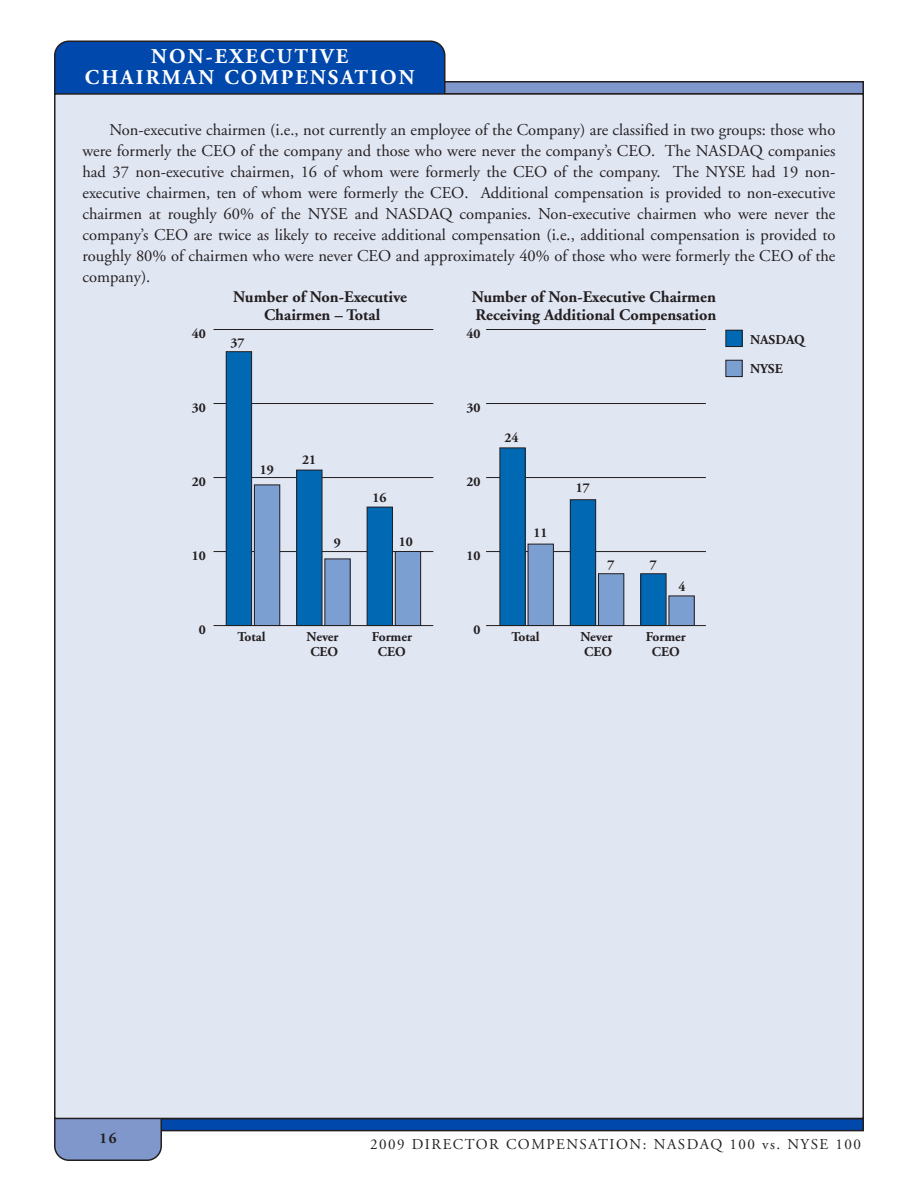
<style>
.page{position:relative;width:918px;height:1188px;background:#fff}
.page>*{position:absolute;margin:0;border:0;box-sizing:border-box;transform-origin:0 0}
.t1{font:700 21px/21px "Adobe Garamond";letter-spacing:.105em;color:#fff;text-align:center}
.t2{font:16.5px/21px "Adobe Garamond";color:#231f20;text-align:justify}
.t3{font:700 16.2px/17.5px "Adobe Garamond";color:#231f20;text-align:center}
.t4{font:15px "Adobe Garamond";letter-spacing:.1em;color:#231f20}
.t5{font:700 15px "Adobe Garamond";color:#231f20}
.t6{font:700 13.5px/14.9px "Adobe Garamond";color:#231f20}
</style>
<div class="page">
<div style="left:55px;top:82px;width:808px;height:12px;background:#7f97cb"></div>
<div style="left:54px;top:81px;width:810px;height:13px;border:2px solid #231f20"></div>
<div style="left:54px;top:40px;width:392px;height:53px;background:#0048ac"></div>
<div style="left:55px;top:1119px;width:808px;height:12px;background:#0048ac"></div>
<div style="left:54px;top:1118px;width:810px;height:13px;border:2px solid #231f20"></div>
<svg style="left:54px;top:1119px;width:108px;height:42px;background:#7b91c1"></svg>
<div style="left:55px;top:94px;width:808px;height:1024px;background:#e1e6f3"></div>
<hr style="left:213px;top:625px;width:220px;height:1px;background:#231f20">
<hr style="left:213px;top:551px;width:220px;height:1px;background:#231f20">
<hr style="left:213px;top:477px;width:220px;height:1px;background:#231f20">
<hr style="left:213px;top:403px;width:220px;height:1px;background:#231f20">
<hr style="left:213px;top:329px;width:220px;height:1px;background:#231f20">
<hr style="left:486px;top:625px;width:220px;height:1px;background:#231f20">
<hr style="left:486px;top:551px;width:220px;height:1px;background:#231f20">
<hr style="left:486px;top:477px;width:220px;height:1px;background:#231f20">
<hr style="left:486px;top:403px;width:220px;height:1px;background:#231f20">
<hr style="left:486px;top:329px;width:220px;height:1px;background:#231f20">
<div style="left:726px;top:330px;width:16px;height:17px;background:#0168b3"></div>
<div style="left:726px;top:330px;width:17px;height:17px;border:1px solid #231f20"></div>
<div style="left:726px;top:360px;width:16px;height:17px;background:#7c9fd2"></div>
<div style="left:726px;top:360px;width:17px;height:17px;border:1px solid #231f20"></div>
<div style="left:254px;top:485px;width:26px;height:141px;background:#7c9fd2"></div>
<div style="left:254px;top:484px;width:26px;height:142px;border:1px solid #231f20"></div>
<div style="left:325px;top:559px;width:25px;height:67px;background:#7c9fd2"></div>
<div style="left:324px;top:558px;width:27px;height:68px;border:1px solid #231f20"></div>
<div style="left:395px;top:551px;width:26px;height:75px;background:#7c9fd2"></div>
<div style="left:395px;top:551px;width:26px;height:75px;border:1px solid #231f20"></div>
<div style="left:528px;top:544px;width:25px;height:82px;background:#7c9fd2"></div>
<div style="left:528px;top:544px;width:26px;height:82px;border:1px solid #231f20"></div>
<div style="left:598px;top:574px;width:26px;height:52px;background:#7c9fd2"></div>
<div style="left:598px;top:573px;width:26px;height:53px;border:1px solid #231f20"></div>
<div style="left:669px;top:596px;width:25px;height:30px;background:#7c9fd2"></div>
<div style="left:668px;top:595px;width:27px;height:31px;border:1px solid #231f20"></div>
<div style="left:226px;top:352px;width:26px;height:274px;background:#0168b3"></div>
<div style="left:226px;top:351px;width:26px;height:275px;border:1px solid #231f20"></div>
<div style="left:297px;top:470px;width:25px;height:156px;background:#0168b3"></div>
<div style="left:296px;top:470px;width:27px;height:156px;border:1px solid #231f20"></div>
<div style="left:367px;top:507px;width:25px;height:119px;background:#0168b3"></div>
<div style="left:367px;top:507px;width:26px;height:119px;border:1px solid #231f20"></div>
<div style="left:500px;top:448px;width:25px;height:178px;background:#0168b3"></div>
<div style="left:499px;top:447px;width:27px;height:179px;border:1px solid #231f20"></div>
<div style="left:570px;top:500px;width:26px;height:126px;background:#0168b3"></div>
<div style="left:570px;top:499px;width:26px;height:127px;border:1px solid #231f20"></div>
<div style="left:641px;top:574px;width:25px;height:52px;background:#0168b3"></div>
<div style="left:640px;top:573px;width:27px;height:53px;border:1px solid #231f20"></div>
<p class="t1" style="left:85px;top:48px;width:331px">NON-EXECUTIVE<br>CHAIRMAN COMPENSATION</p>
<p class="t2" style="left:82px;top:121px;width:755px;text-indent:27px">Non-executive chairmen (i.e., not currently an employee of the Company) are classified in two groups: those who were formerly the CEO of the company and those who were never the company’s CEO. The NASDAQ companies had 37 non-executive chairmen, 16 of whom were formerly the CEO of the company. The NYSE had 19 non&shy;executive chairmen, ten of whom were formerly the CEO. Additional compensation is provided to non-executive chairmen at roughly 60% of the NYSE and NASDAQ companies. Non-executive chairmen who were never the company’s CEO are twice as likely to receive additional compensation (i.e., additional compensation is provided to roughly 80% of chairmen who were never CEO and approximately 40% of those who were formerly the CEO of the company).</p>
<p class="t6" style="left:199px;top:181px;width:9px">0</p>
<p class="t3" style="left:233px;top:290px;width:175px">Number of Non-Executive<br>Chairmen – Total</p>
<p class="t3" style="left:472px;top:290px;width:246px;text-align:left">Number of Non-Executive Chairmen<br>Receiving Additional Compensation</p>
<p class="t6" style="left:192px;top:328px;width:16px">40</p>
<p class="t6" style="left:231px;top:336px;width:16px">37</p>
<p class="t6" style="left:467px;top:328px;width:16px">40</p>
<p class="t6" style="left:750px;top:327px;width:56px;line-height:28.7px">NASDAQ<br>NYSE</p>
<p class="t6" style="left:192px;top:402px;width:16px">30</p>
<p class="t6" style="left:467px;top:402px;width:16px">30</p>
<p class="t6" style="left:504px;top:432px;width:16px">24</p>
<p class="t6" style="left:260px;top:464px;width:16px">19</p>
<p class="t6" style="left:302px;top:454px;width:16px">21</p>
<p class="t6" style="left:192px;top:476px;width:16px">20</p>
<p class="t6" style="left:373px;top:492px;width:16px">16</p>
<p class="t6" style="left:467px;top:476px;width:16px">20</p>
<p class="t6" style="left:576px;top:482px;width:16px">17</p>
<p class="t6" style="left:334px;top:537px;width:9px">9</p>
<p class="t6" style="left:399px;top:535px;width:16px">10</p>
<p class="t6" style="left:533px;top:526px;width:16px">11</p>
<p class="t6" style="left:192px;top:550px;width:16px">10</p>
<p class="t6" style="left:467px;top:550px;width:16px">10</p>
<p class="t6" style="left:607px;top:559px;width:9px">7</p>
<p class="t6" style="left:650px;top:558px;width:9px">7</p>
<p class="t6" style="left:679px;top:580px;width:9px">4</p>
<p class="t6" style="left:199px;top:624px;width:9px">0</p>
<p class="t6" style="left:238px;top:630px;width:30px">Total</p>
<p class="t6" style="left:474px;top:624px;width:9px">0</p>
<p class="t6" style="left:307px;top:630px;width:33px">Never</p>
<p class="t6" style="left:512px;top:630px;width:30px">Total</p>
<p class="t6" style="left:310px;top:645px;width:29px">CEO</p>
<p class="t6" style="left:372px;top:630px;width:42px;text-align:center">Former<br>CEO</p>
<p class="t6" style="left:581px;top:630px;width:33px">Never<br>CEO</p>
<p class="t6" style="left:646px;top:630px;width:42px;text-align:center">Former<br>CEO</p>
<p class="t5" style="left:99px;top:1133px;width:19px">16</p>
<p class="t4" style="left:370px;top:1138px;width:492px">2009 DIRECTOR COMPENSATION: NASDAQ 100 vs. NYSE 100</p>
</div>
